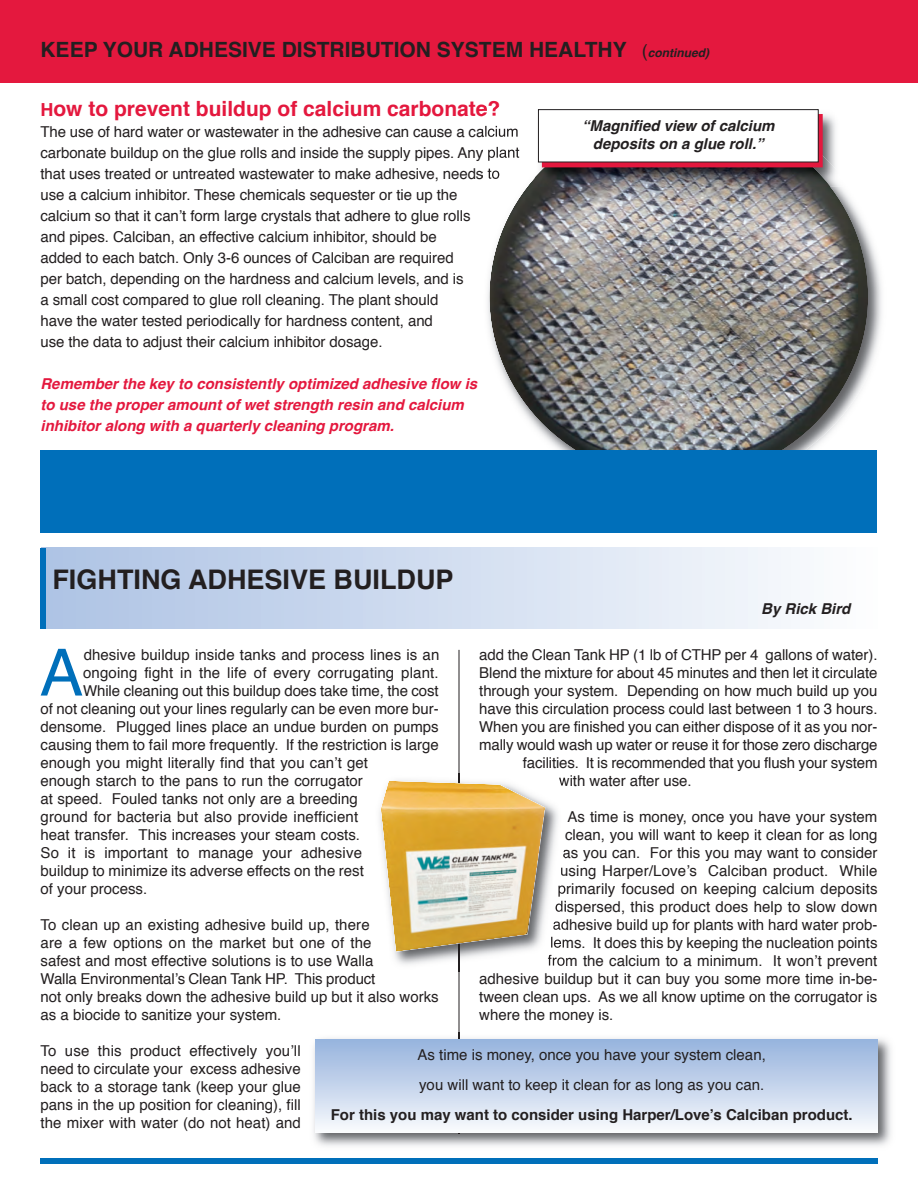
<style>
.page{position:relative;width:918px;height:1188px;background:#fff}
.page>*{position:absolute;margin:0;border:0;box-sizing:border-box;transform-origin:0 0}
.t1{font:65.1px "Helvetica";color:#006fba}
.t2{font:700 27px "Helvetica";color:#231f20}
.t3{font:700 21px "Helvetica";color:#231f20}
.t4{font:700 21px "Helvetica";color:#e4183e}
.t5{font:15px/21px "Helvetica";color:#231f20}
.t6{font:italic 700 15px/21px "Helvetica";color:#e4183e}
.t7{font:700 15px "Helvetica";color:#231f20}
.t8{font:italic 700 15px/18px "Helvetica";color:#231f20;text-align:center}
.s1{font-weight:400;font-size:18px}
.s2{font-style:italic;font-size:12px}
.s3{font-size:18px}
</style>
<div class="page">
<div style="left:0;top:0;width:918px;height:83px;background:#e4183e"></div>
<div style="left:40px;top:1159px;width:838px;height:5px;background:#006fba"></div>
<div style="left:41px;top:548px;width:837px;height:81px;background:linear-gradient(to right,#acc2e4,#fcfdfe)"></div>
<div style="left:40px;top:548px;width:6px;height:81px;background:#006fba"></div>
<img style="left:483px;top:113px;width:399px;height:259px">
<img style="left:489px;top:113px;width:379px;height:337px">
<div style="left:40px;top:450px;width:837px;height:83px;background:#006fba"></div>
<img style="left:537px;top:110px;width:305px;height:77px">
<img style="left:535px;top:113px;width:295px;height:74px">
<div style="left:543px;top:115px;width:279px;height:52px;background:linear-gradient(to right,#e4183e,#e4183e)"></div>
<div style="left:542px;top:114px;width:281px;height:53px;border:1px solid #e4183e"></div>
<div style="left:538px;top:110px;width:280px;height:52px;background:#fff"></div>
<div style="left:538px;top:109px;width:281px;height:53px;border:1px solid #231f20"></div>
<hr style="left:459px;top:650px;width:1px;height:484px;background:#231f20">
<img style="left:379px;top:772px;width:187px;height:200px">
<svg style="left:559px;top:776px;width:5px;height:10px"></svg>
<svg style="left:563px;top:849px;width:2px;height:10px"></svg>
<svg style="left:561px;top:866px;width:4px;height:11px"></svg>
<svg style="left:556px;top:884px;width:9px;height:29px"></svg>
<svg style="left:553px;top:920px;width:13px;height:10px"></svg>
<img style="left:551px;top:937px;width:15px;height:11px">
<img style="left:548px;top:955px;width:18px;height:11px">
<img style="left:459px;top:773px;width:1px;height:198px">
<img style="left:381px;top:781px;width:164px;height:171px">
<img style="left:313px;top:1032px;width:578px;height:114px">
<div style="left:316px;top:1040px;width:562px;height:92px;background:linear-gradient(to bottom,#96b2dd,#f7f9fc)"></div>
<h3 class="t3" style="left:40px;top:41px;width:670px">Keep your adhesive distribution system heaLthy <span class="s1">(</span><span class="s2">continued)</span></h3>
<h3 class="t4" style="left:40px;top:99px;width:461px"><span class="s3">h</span>ow to prevent buildup of calcium carbonate?</h3>
<p class="t5" style="left:40px;top:122px;width:481px">The use of hard water or wastewater in the adhesive can cause a calcium carbonate buildup on the glue rolls and inside the supply pipes. Any plant that uses treated or untreated wastewater to make adhesive, needs to use a calcium inhibitor. These chemicals sequester or tie up the<br>calcium so that it can’t form large crystals that adhere to glue rolls<br>and pipes. Calciban, an effective calcium inhibitor, should be<br>added to each batch. Only 3-6 ounces of Calciban are required<br>per batch, depending on the hardness and calcium levels, and is<br>a small cost compared to glue roll cleaning. The plant should<br>have the water tested periodically for hardness content, and<br>use the data to adjust their calcium inhibitor dosage.</p>
<p class="t6" style="left:40px;top:374px;width:438px">Remember the key to consistently optimized adhesive flow is to use the proper amount of wet strength resin and calcium inhibitor along with a quarterly cleaning program.</p>
<h2 class="t2" style="left:53px;top:568px;width:403px">Fighting adhesive buiLdup</h2>
<p class="t8" style="left:582px;top:118px;width:194px">“Magnified view of calcium deposits on a glue roll.”</p>
<p class="t8" style="left:761px;top:601px;width:91px">By Rick Bird</p>
<p class="t5" style="left:479px;top:645px;width:400px">add the Clean Tank HP (1 lb of CTHP per 4 gallons of water).</p>
<p class="t5" style="left:479px;top:663px;width:400px">Blend the mixture for about 45 minutes and then let it circulate</p>
<p class="t5" style="left:479px;top:681px;width:400px">through your system. Depending on how much build up you</p>
<p class="t5" style="left:479px;top:699px;width:400px">have this circulation process could last between 1 to 3 hours.</p>
<p class="t5" style="left:479px;top:717px;width:400px">When you are finished you can either dispose of it as you nor-</p>
<p class="t5" style="left:479px;top:735px;width:400px">mally would wash up water or reuse it for those zero discharge</p>
<p class="t5" style="left:523px;top:753px;width:356px">facilities. It is recommended that you flush your system</p>
<p class="t5" style="left:559px;top:771px;width:134px">with water after use.</p>
<p class="t5" style="left:568px;top:807px;width:311px">As time is money, once you have your system</p>
<p class="t5" style="left:565px;top:825px;width:314px">clean, you will want to keep it clean for as long</p>
<p class="t5" style="left:563px;top:843px;width:316px">as you can. For this you may want to consider</p>
<p class="t5" style="left:560px;top:861px;width:319px">using Harper/Love’s Calciban product. While</p>
<p class="t5" style="left:558px;top:879px;width:321px">primarily focused on keeping calcium deposits</p>
<p class="t5" style="left:555px;top:897px;width:324px">dispersed, this product does help to slow down</p>
<p class="t5" style="left:553px;top:915px;width:326px">adhesive build up for plants with hard water prob-</p>
<p class="t5" style="left:550px;top:933px;width:329px">lems. It does this by keeping the nucleation points</p>
<p class="t5" style="left:548px;top:951px;width:331px">from the calcium to a minimum. It won’t prevent</p>
<p class="t5" style="left:479px;top:969px;width:400px">adhesive buildup but it can buy you some more time in-be-</p>
<p class="t5" style="left:479px;top:987px;width:400px">tween clean ups. As we all know uptime on the corrugator is</p>
<p class="t5" style="left:479px;top:1005px;width:136px">where the money is.</p>
<h1 class="t1" style="left:40px;top:645px;width:45px">A</h1>
<p class="t5" style="left:84px;top:645px;width:357px">dhesive buildup inside tanks and process lines is an</p>
<p class="t5" style="left:83px;top:663px;width:357px">ongoing fight in the life of every corrugating plant.</p>
<p class="t5" style="left:83px;top:681px;width:357px">While cleaning out this buildup does take time, the cost</p>
<p class="t5" style="left:41px;top:699px;width:400px">of not cleaning out your lines regularly can be even more bur-</p>
<p class="t5" style="left:41px;top:717px;width:400px">densome. Plugged lines place an undue burden on pumps</p>
<p class="t5" style="left:41px;top:735px;width:400px">causing them to fail more frequently. If the restriction is large</p>
<p class="t5" style="left:41px;top:753px;width:329px">enough you might literally find that you can’t get</p>
<p class="t5" style="left:41px;top:771px;width:324px">enough starch to the pans to run the corrugator</p>
<p class="t5" style="left:41px;top:789px;width:319px">at speed. Fouled tanks not only are a breeding</p>
<p class="t5" style="left:41px;top:807px;width:319px">ground for bacteria but also provide inefficient</p>
<p class="t5" style="left:41px;top:825px;width:321px">heat transfer. This increases your steam costs.</p>
<p class="t5" style="left:41px;top:843px;width:323px">So it is important to manage your adhesive</p>
<p class="t5" style="left:41px;top:861px;width:325px">buildup to minimize its adverse effects on the rest</p>
<p class="t5" style="left:41px;top:879px;width:108px">of your process.</p>
<p class="t5" style="left:41px;top:916px;width:400px;line-height:18px">To clean up an existing adhesive build up, there<br>are a few options on the market but one of the<br>safest and most effective solutions is to use Walla<br>Walla Environmental’s Clean Tank HP. This product<br>not only breaks down the adhesive build up but it also works as a biocide to sanitize your system.</p>
<p class="t5" style="left:41px;top:1042px;width:262px;line-height:18px;text-align:justify">To use this product effectively you’ll need to circulate your excess adhesive back to a storage tank (keep your glue pans in the up position for cleaning), fill the mixer with water (do not heat) and</p>
<p class="t5" style="left:418px;top:1041px;width:350px;line-height:30px">As time is money, once you have your system clean, you will want to keep it clean for as long as you can.</p>
<p class="t7" style="left:331px;top:1109px;width:524px">For this you may want to consider using harper/Love’s Calciban product.</p>
</div>
